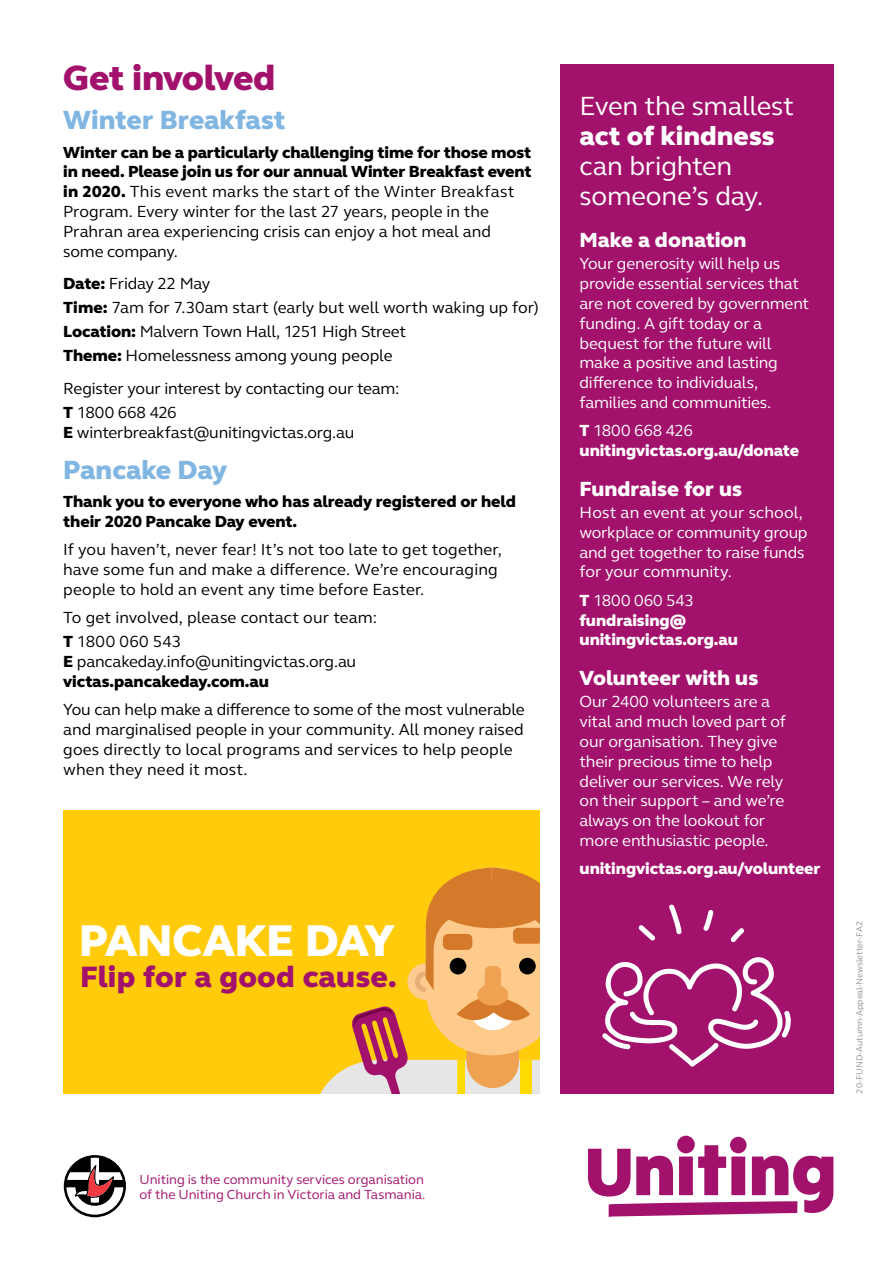
<style>
.page{position:relative;width:893px;height:1263px;background:#fff}
.page>*{position:absolute;margin:0;border:0;box-sizing:border-box;transform-origin:0 0}
.t1{font:800 45.6px "FS Elliot Pro";letter-spacing:-.005em;color:#fff}
.t2{font:800 36px "FS Elliot Pro";letter-spacing:-.015em;color:#a2126c}
.t3{font:800 30.15px "FS Elliot Pro";letter-spacing:.01em;color:#a2126c}
.t4{font:27px/30px "FS Elliot Pro";letter-spacing:-.005em;color:#fff}
.t5{font:800 27px "FS Elliot Pro";color:#82b6e2}
.t6{font:800 27px "FS Elliot Pro";color:#fff}
.t7{font:800 21px "FS Elliot Pro";color:#fff}
.t8{font:16.5px/19.8px "FS Elliot Pro";letter-spacing:-.005em;color:#000}
.t9{font:16.5px/19.8px "FS Elliot Pro";letter-spacing:-.01em;color:#fff}
.t10{font:800 16.5px/19.8px "FS Elliot Pro";letter-spacing:-.005em;color:#fff}
.t11{font:800 16.5px/19.8px "FS Elliot Pro";letter-spacing:-.005em;color:#000}
.t12{font:13.5px/15px "FS Elliot Pro";letter-spacing:-.005em;color:#a2126c}
.t13{font:9px "FS Elliot Pro";color:#939598}
.s1{font-weight:800}
.s2{font-size:30.75px}
.s3{font-weight:400}
</style>
<div class="page">
<div style="left:560px;top:64px;width:273px;height:1030px;background:#a2126c"></div>
<div style="left:677px;top:1136px;width:18px;height:17px;background:#a2126c;border-radius:50%"></div>
<div style="left:730px;top:1137px;width:17px;height:16px;background:#a2126c;border-radius:50%"></div>
<svg style="left:588px;top:1145px;width:245px;height:72px"></svg>
<svg style="left:64px;top:1155px;width:62px;height:62px"></svg>
<svg style="left:602px;top:957px;width:189px;height:110px"></svg>
<svg style="left:669px;top:904px;width:13px;height:30px"></svg>
<svg style="left:638px;top:925px;width:17px;height:15px"></svg>
<svg style="left:703px;top:910px;width:10px;height:21px"></svg>
<svg style="left:730px;top:928px;width:14px;height:14px"></svg>
<div style="left:63px;top:810px;width:476px;height:284px;background:#ffcb0b"></div>
<svg style="left:320px;top:867px;width:219px;height:227px"></svg>
<h2 class="t2" style="left:63px;top:54px;width:214px">Get involved</h2>
<h3 class="t5" style="left:63px;top:102px;width:224px">Winter Breakfast</h3>
<p class="t8" style="left:63px;top:142px;width:470px"><span class="s1">Winter can be a particularly challenging time for those most in need. Please join us for our annual Winter Breakfast event in 2020.</span> This event marks the start of the Winter Breakfast Program. Every winter for the last 27 years, people in the Prahran area experiencing crisis can enjoy a hot meal and some company.</p>
<p class="t8" style="left:63px;top:271px;width:477px;line-height:24px"><span class="s1">Date:</span> Friday 22 May<br><span class="s1">Time:</span> 7am for 7.30am start (early but well worth waking up for)<br><span class="s1">Location:</span> Malvern Town Hall, 1251 High Street<br><span class="s1">Theme:</span> Homelessness among young people</p>
<p class="t8" style="left:63px;top:376px;width:338px;line-height:24px">Register your interest by contacting our team:<br><span class="s1">T</span> 1800 668 426</p>
<p class="t8" style="left:63px;top:422px;width:293px"><span class="s1">E</span> winterbreakfast@unitingvictas.org.au</p>
<h3 class="t5" style="left:63px;top:452px;width:165px">Pancake Day</h3>
<p class="t11" style="left:63px;top:492px;width:454px">Thank you to everyone who has already registered or held their 2020 Pancake Day event.</p>
<p class="t8" style="left:63px;top:539px;width:440px">If you haven’t, never fear! It’s not too late to get together, have some fun and make a difference. We’re encouraging people to hold an event any time before Easter.</p>
<p class="t8" style="left:63px;top:605px;width:315px;line-height:24px">To get involved, please contact our team:<br><span class="s1">T</span> 1800 060 543</p>
<p class="t8" style="left:63px;top:651px;width:294px"><span class="s1">E</span> pancakeday.info@unitingvictas.org.au <span class="s1">victas.pancakeday.com.au</span></p>
<p class="t8" style="left:63px;top:699px;width:463px">You can help make a difference to some of the most vulnerable and marginalised people in your community. All money raised goes directly to local programs and services to help people when they need it most.</p>
<h1 class="t1" style="left:79px;top:910px;width:317px">PANCAKE DAY</h1>
<h3 class="t3" style="left:80px;top:956px;width:318px">Flip for a good <span class="s2">cause.</span></h3>
<p class="t12" style="left:140px;top:1171px;width:287px">Uniting is the community services organisation of the Uniting Church in Victoria and Tasmania.</p>
<h3 class="t4" style="left:580px;top:90px;width:216px">Even the smallest</h3>
<h3 class="t6" style="left:580px;top:118px;width:197px">act of kindness</h3>
<h3 class="t4" style="left:580px;top:150px;width:185px">can brighten someone’s day.</h3>
<p class="t7" style="left:580px;top:226px;width:169px">Make a donation</p>
<p class="t9" style="left:580px;top:253px;width:231px">Your generosity will help us provide essential services that are not covered by government funding. A gift today or a bequest for the future will make a positive and lasting difference to individuals, families and communities.</p>
<p class="t10" style="left:580px;top:421px;width:221px">T <span class="s3">1800 668 426 </span>unitingvictas.org.au/donate</p>
<p class="t7" style="left:580px;top:475px;width:164px">Fundraise for us</p>
<p class="t9" style="left:580px;top:502px;width:230px">Host an event at your school, workplace or community group and get together to raise funds for your community.</p>
<p class="t10" style="left:580px;top:590px;width:160px">T <span class="s3">1800 060 543 </span>fundraising@ unitingvictas.org.au</p>
<p class="t7" style="left:580px;top:664px;width:180px">Volunteer with us</p>
<p class="t9" style="left:580px;top:691px;width:208px">Our 2400 volunteers are a vital and much loved part of our organisation. They give their precious time to help deliver our services. We rely on their support – and we’re always on the lookout for more enthusiastic people.</p>
<p class="t10" style="left:580px;top:859px;width:242px">unitingvictas.org.au/volunteer</p>
<p class="t13" style="left:853px;top:1094px;width:174px;rotate:-90deg">20-FUND-Autumn-Appeal-Newsletter-FA2</p>
</div>
